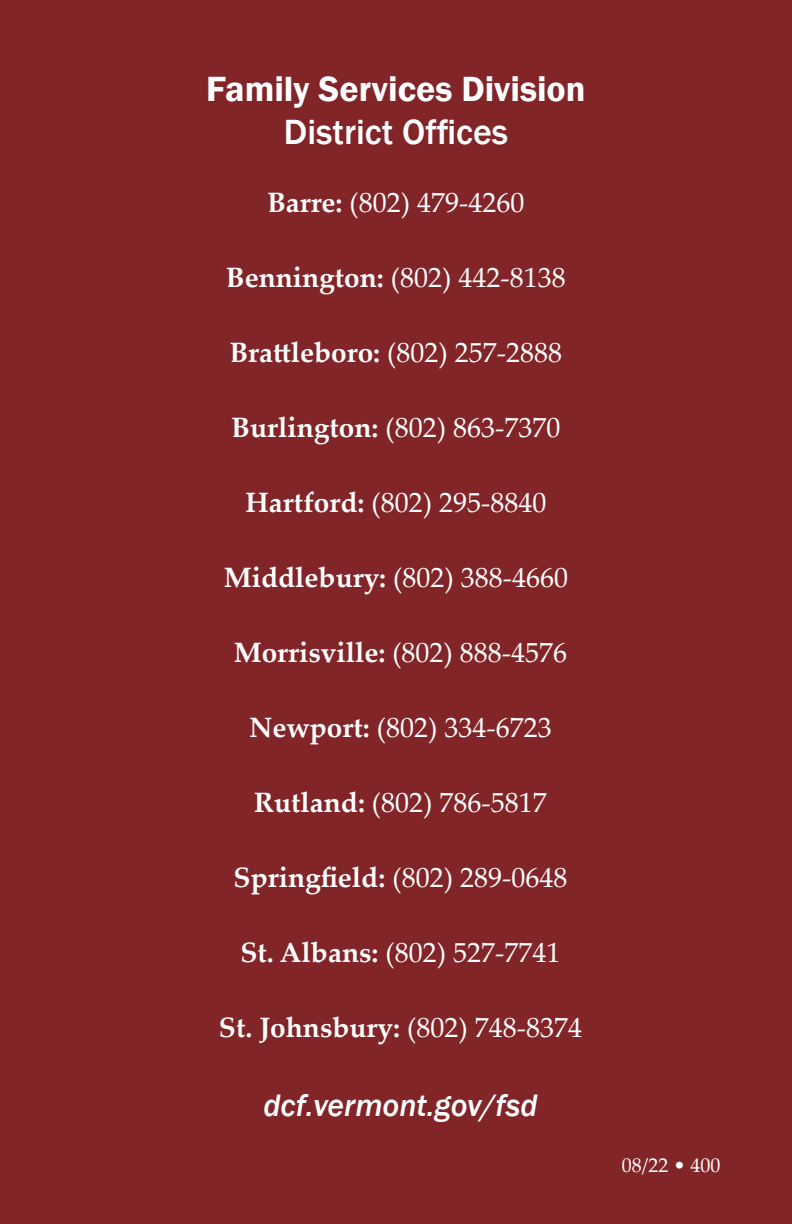
<style>
.page{position:relative;width:792px;height:1224px;background:#822528}
.page>*{position:absolute;margin:0;border:0;box-sizing:border-box;transform-origin:0 0}
.t1{font:600 36px/43.2px "Franklin Gothic";color:#fff;text-align:center}
.t2{font:italic 500 32px "Franklin Gothic";color:#fff}
.t3{font:28px "Palatino Linotype";color:#fff}
.t4{font:700 28px "Palatino Linotype";color:#fff}
.t5{font:20px "Palatino Linotype";color:#fff}
.s1{font-weight:500}
.s2{font-weight:700}
.s3{font-weight:400}
</style>
<div class="page">
<p class="t1" style="left:206px;top:68px;width:381px">Family Services Division<br><span class="s1">District Offices</span></p>
<p class="t3" style="left:267px;top:183px;width:259px"><span class="s2">Barre:</span> (802) 479-4260</p>
<p class="t3" style="left:226px;top:258px;width:341px"><span class="s2">Bennington:</span> (802) 442-8138</p>
<p class="t3" style="left:230px;top:333px;width:334px"><span class="s2">Brattleboro:</span> (802) 257-2888</p>
<p class="t3" style="left:232px;top:408px;width:330px"><span class="s2">Burlington:</span> (802) 863-7370</p>
<p class="t3" style="left:246px;top:483px;width:302px"><span class="s2">Hartford:</span> (802) 295-8840</p>
<p class="t3" style="left:224px;top:558px;width:346px"><span class="s2">Middlebury:</span> (802) 388-4660</p>
<p class="t3" style="left:234px;top:633px;width:335px"><span class="s2">Morrisville:</span> (802) 888-4576</p>
<p class="t3" style="left:249px;top:708px;width:304px"><span class="s2">Newport:</span> (802) 334-6723</p>
<p class="t3" style="left:254px;top:783px;width:294px"><span class="s2">Rutland:</span> (802) 786-5817</p>
<p class="t3" style="left:234px;top:858px;width:335px"><span class="s2">Springfield:</span> (802) 289-0648</p>
<p class="t3" style="left:240px;top:933px;width:322px"><span class="s2">St. Albans:</span> (802) 527-7741</p>
<p class="t4" style="left:219px;top:1008px;width:365px">St. Johnsbury: <span class="s3">(802) 748-8374</span></p>
<p class="t2" style="left:263px;top:1086px;width:276px">dcf.vermont.gov/fsd</p>
<p class="t5" style="left:622px;top:1151px;width:100px">08/22 • 400</p>
</div>
